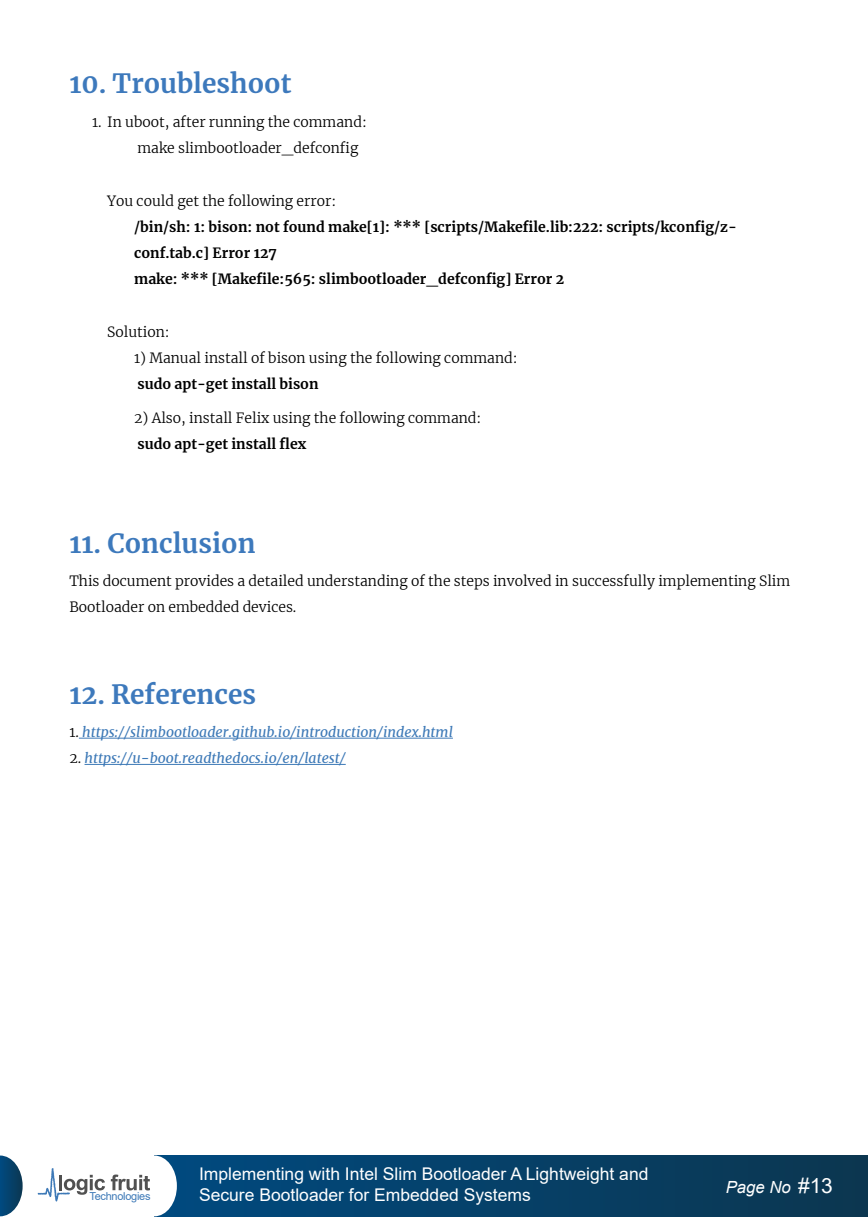
<style>
.page{position:relative;width:868px;height:1228px;background:#fff}
.page>*{position:absolute;margin:0;border:0;box-sizing:border-box;transform-origin:0 0}
.t1{font:700 26.25px "Merriweather";color:#3d79bc}
.t2{font:17.5px/21px "Arial";color:#fff}
.t3{font:italic 16.73px "Arial";color:#fff}
.t4{font:300 14px/26.2px "Merriweather";color:#000}
.t5{font:700 14px/26.2px "Merriweather";color:#000}
.t6{font:italic 14px "Merriweather";color:#3d79b7}
.t7{font:10.96px "Arial";letter-spacing:-.025em;color:#3d79b7}
.s1{font-weight:300;font-style:normal;color:#000}
.s2{font-style:normal;font-size:20.89px}
</style>
<div class="page">
<hr style="left:79px;top:738px;width:374px;height:1px;background:#3d79b7">
<hr style="left:85px;top:764px;width:261px;height:1px;background:#3d79b7">
<div style="left:154px;top:1155px;width:714px;height:61px;background:linear-gradient(to right,#014b81,#0b364f)"></div>
<svg style="left:0;top:1155px;width:23px;height:61px"></svg>
<div style="left:132px;top:1155px;width:45px;height:61px;background:#fff;border-radius:50%"></div>
<svg style="left:111px;top:1174px;width:39px;height:16px"></svg>
<svg style="left:38px;top:1168px;width:67px;height:33px"></svg>
<h1 class="t1" style="left:69px;top:66px;width:224px">10. Troubleshoot</h1>
<p class="t4" style="left:138px;top:108px;width:231px;text-indent:-45px">1. In uboot, after running the command: make slimbootloader_defconfig</p>
<p class="t4" style="left:107px;top:187px;width:230px">You could get the following error:</p>
<p class="t5" style="left:134px;top:213px;width:604px">/bin/sh: 1: bison: not found make[1]: *** [scripts/Makefile.lib:222: scripts/kconfig/z&shy;conf.tab.c] Error 127<br>make: *** [Makefile:565: slimbootloader_defconfig] Error 2</p>
<p class="t4" style="left:107px;top:318px;width:64px">Solution:</p>
<p class="t4" style="left:134px;top:344px;width:385px">1) Manual install of bison using the following command:</p>
<p class="t5" style="left:138px;top:371px;width:183px">sudo apt-get install bison</p>
<p class="t4" style="left:134px;top:404px;width:349px">2) Also, install Felix using the following command:</p>
<p class="t5" style="left:138px;top:430px;width:170px">sudo apt-get install flex</p>
<h1 class="t1" style="left:69px;top:525px;width:188px">11. Conclusion</h1>
<p class="t4" style="left:69px;top:567px;width:722px">This document provides a detailed understanding of the steps involved in successfully implementing Slim<br>Bootloader on embedded devices.</p>
<h1 class="t1" style="left:69px;top:676px;width:188px">12. References</h1>
<p class="t6" style="left:69px;top:722px;width:385px"><span class="s1">1.</span> https://slimbootloader.github.io/introduction/index.html</p>
<p class="t6" style="left:69px;top:749px;width:278px"><span class="s1">2.</span> https://u-boot.readthedocs.io/en/latest/</p>
<p class="t7" style="left:90px;top:1189px;width:62px">Technologies</p>
<p class="t2" style="left:199px;top:1163px;width:451px">Implementing with Intel Slim Bootloader A Lightweight and<br>Secure Bootloader for Embedded Systems</p>
<p class="t3" style="left:726px;top:1176px;width:109px">Page No <span class="s2">#13</span></p>
</div>
